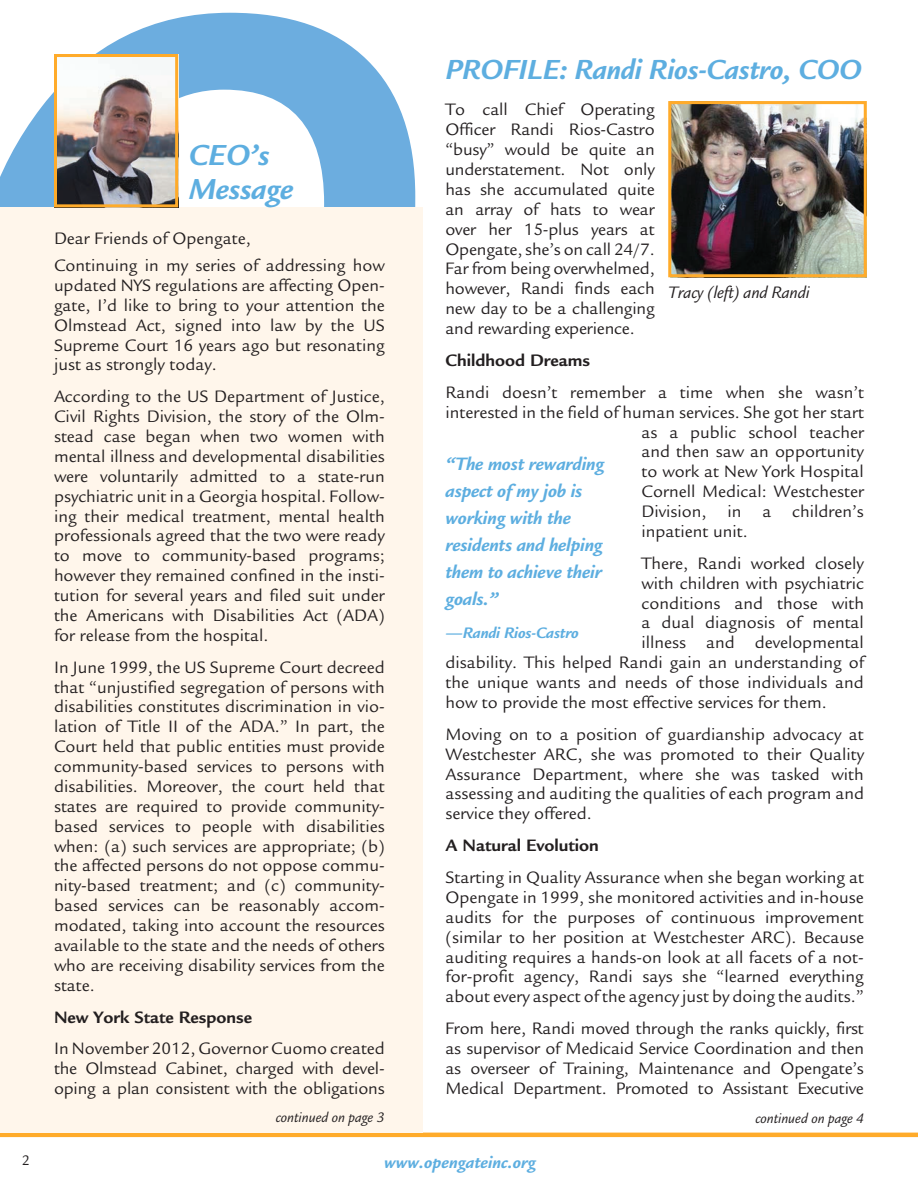
<style>
.page{position:relative;width:918px;height:1188px;background:#fff}
.page>*{position:absolute;margin:0;border:0;box-sizing:border-box;transform-origin:0 0}
.t1{font:italic 700 31.5px/33.8px "Legacy Sans";letter-spacing:-.01em;color:#5daee0}
.t2{font:italic 700 30px "Legacy Sans";letter-spacing:-.01em;color:#5daee0}
.t3{font:italic 700 19.5px/27px "Legacy Sans";letter-spacing:-.01em;color:#5daee0}
.t4{font:18px/19.8px "Legacy Sans";color:#231f20;text-align:justify}
.t5{font:700 18px "Legacy Sans";color:#231f20}
.t6{font:italic 700 18px "Legacy Sans";color:#5daee0}
.t7{font:italic 18px "Legacy Sans";letter-spacing:-.01em;color:#231f20}
.t8{font:italic 700 16.5px "Legacy Sans";letter-spacing:-.01em;color:#5daee0}
.t9{font:italic 15px "Legacy Sans";color:#231f20}
.t10{font:15px "Legacy Sans";color:#231f20}
</style>
<div class="page">
<hr style="left:0;top:1133px;width:918px;height:4px;background:#ffab2a">
<div style="left:0;top:207px;width:423px;height:926px;background:#fff6eb"></div>
<svg style="left:0;top:13px;width:415px;height:194px"></svg>
<img style="left:58px;top:58px;width:116px;height:145px">
<div style="left:54px;top:54px;width:124px;height:153px;border:3px solid #ffab2a"></div>
<img style="left:672px;top:105px;width:191px;height:168px">
<div style="left:668px;top:101px;width:199px;height:176px;border:3px solid #ffab2a"></div>
<h1 class="t1" style="left:189px;top:139px;width:106px">CEO’s<br>Message</h1>
<p class="t4" style="left:54px;top:226px;width:332px;line-height:26.5px">Dear Friends of Opengate,<br>Continuing in my series of addressing how</p>
<p class="t4" style="left:54px;top:276px;width:332px">updated NYS regulations are affecting Open&shy;gate, I’d like to bring to your attention the Olmstead Act, signed into law by the US Supreme Court 16 years ago but resonating just as strongly today.</p>
<p class="t4" style="left:54px;top:387px;width:332px">According to the US Department of Justice, Civil Rights Division, the story of the Olm&shy;stead case began when two women with mental illness and developmental disabilities were voluntarily admitted to a state-run psychiatric unit in a Georgia hospital. Follow&shy;ing their medical treatment, mental health professionals agreed that the two were ready to move to community-based programs; however they remained confined in the insti&shy;tution for several years and filed suit under the Americans with Disabilities Act (ADA) for release from the hospital.</p>
<p class="t4" style="left:54px;top:657px;width:332px">In June 1999, the US Supreme Court decreed that “unjustified segregation of persons with disabilities constitutes discrimination in vio&shy;lation of Title II of the ADA.” In part, the Court held that public entities must provide community-based services to persons with disabilities. Moreover, the court held that states are required to provide community&shy;based services to people with disabilities when: (a) such services are appropriate; (b) the affected persons do not oppose commu&shy;nity-based treatment; and (c) community&shy;based services can be reasonably accom&shy;modated, taking into account the resources available to the state and the needs of others who are receiving disability services from the state.</p>
<p class="t5" style="left:54px;top:1006px;width:200px">New York State Response</p>
<p class="t4" style="left:54px;top:1039px;width:332px">In November 2012, Governor Cuomo created the Olmstead Cabinet, charged with devel&shy;oping a plan consistent with the obligations</p>
<p class="t9" style="left:276px;top:1109px;width:110px">continued on page 3</p>
<h2 class="t2" style="left:446px;top:53px;width:418px">PROFILE: Randi Rios-Castro, COO</h2>
<p class="t4" style="left:446px;top:100px;width:211px">To call Chief Operating Officer Randi Rios-Castro “busy” would be quite an understatement. Not only has she accumulated quite an array of hats to wear over her 15-plus years at Opengate, she’s on call 24/7.<br>Far from being overwhelmed, however, Randi finds each new day to be a challenging and rewarding experience.</p>
<p class="t5" style="left:446px;top:350px;width:146px">Childhood Dreams</p>
<p class="t4" style="left:446px;top:382px;width:420px">Randi doesn’t remember a time when she wasn’t</p>
<p class="t4" style="left:446px;top:402px;width:420px">interested in the field of human services. She got her start</p>
<p class="t4" style="left:642px;top:422px;width:224px">as a public school teacher</p>
<p class="t4" style="left:642px;top:442px;width:224px">and then saw an opportunity</p>
<p class="t4" style="left:642px;top:462px;width:224px">to work at New York Hospital</p>
<p class="t4" style="left:642px;top:482px;width:224px">Cornell Medical: Westchester</p>
<p class="t4" style="left:642px;top:502px;width:224px">Division, in a children’s</p>
<p class="t4" style="left:642px;top:522px;width:108px">inpatient unit.</p>
<p class="t4" style="left:642px;top:553px;width:224px">There, Randi worked closely</p>
<p class="t4" style="left:642px;top:573px;width:224px">with children with psychiatric</p>
<p class="t4" style="left:642px;top:593px;width:224px">conditions and those with</p>
<p class="t4" style="left:642px;top:613px;width:224px">a dual diagnosis of mental</p>
<p class="t4" style="left:642px;top:633px;width:224px">illness and developmental</p>
<p class="t4" style="left:446px;top:653px;width:420px">disability. This helped Randi gain an understanding of</p>
<p class="t4" style="left:446px;top:673px;width:420px">the unique wants and needs of those individuals and</p>
<p class="t4" style="left:446px;top:693px;width:383px">how to provide the most effective services for them.</p>
<p class="t4" style="left:446px;top:724px;width:420px">Moving on to a position of guardianship advocacy at Westchester ARC, she was promoted to their Quality Assurance Department, where she was tasked with assessing and auditing the qualities of each program and service they offered.</p>
<p class="t5" style="left:446px;top:835px;width:155px">A Natural Evolution</p>
<p class="t4" style="left:446px;top:868px;width:420px">Starting in Quality Assurance when she began working at Opengate in 1999, she monitored activities and in-house audits for the purposes of continuous improvement (similar to her position at Westchester ARC). Because auditing requires a hands-on look at all facets of a not&shy;for-profit agency, Randi says she “learned everything about every aspect of the agency just by doing the audits.”</p>
<p class="t4" style="left:446px;top:1019px;width:420px">From here, Randi moved through the ranks quickly, first as supervisor of Medicaid Service Coordination and then as overseer of Training, Maintenance and Opengate’s Medical Department. Promoted to Assistant Executive</p>
<p class="t7" style="left:668px;top:282px;width:143px">Tracy (left) and Randi</p>
<p class="t3" style="left:446px;top:451px;width:160px">“The most rewarding aspect of my job is working with the residents and helping them to achieve their goals.”</p>
<p class="t8" style="left:446px;top:623px;width:135px">—Randi Rios-Castro</p>
<p class="t9" style="left:755px;top:1111px;width:110px">continued on page 4</p>
<p class="t10" style="left:22px;top:1152px;width:10px">2</p>
<p class="t6" style="left:384px;top:1152px;width:153px">www.opengateinc.org</p>
</div>
